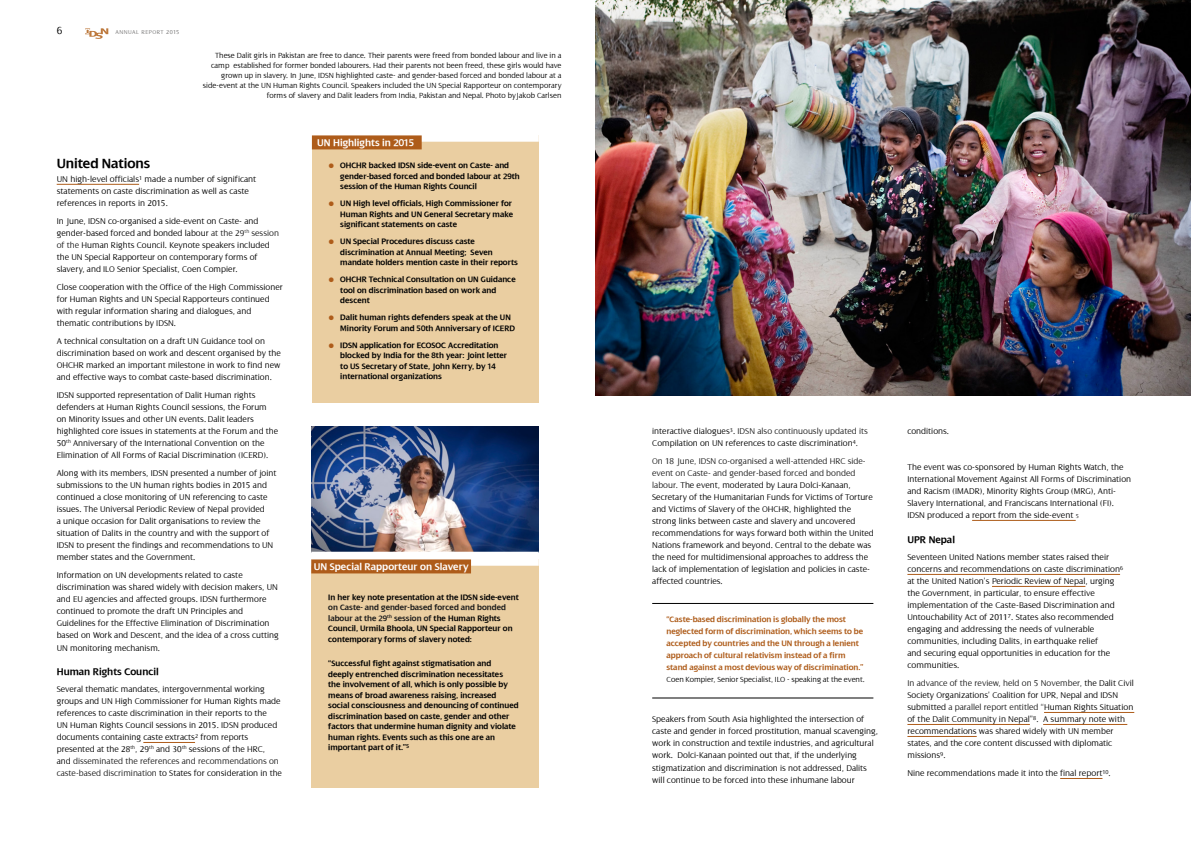
<style>
.page{position:relative;width:1191px;height:842px;background:#fff}
.page>*{position:absolute;margin:0;border:0;box-sizing:border-box;transform-origin:0 0}
.t1{font:600 14.3px "Dialog";color:#000}
.t2{font:300 11px "Dialog";color:#000}
.t3{font:600 10.5px "Dialog";color:#fff}
.t4{font:600 10.5px "Dialog";color:#000}
.t5{font:300 9px/12px "Dialog";color:#000}
.t6{font:600 8.5px/10.5px "Dialog";color:#000}
.t7{font:600 8.5px/12px "Dialog";color:#ae5c1a}
.t8{font:300 8px/10px "Dialog";color:#000;text-align:right}
.t9{font:300 6px "Dialog";letter-spacing:.075em;color:#706f6f}
.s1{color:#1b1b1b}
.s2{color:#ae5c1a}
.s3{font-size:6px;color:#1b1b1b}
</style>
<div class="page">
<svg style="left:85px;top:28px;width:23px;height:11px"></svg>
<img style="left:595px;top:0;width:596px;height:395px">
<img style="left:311px;top:426px;width:227px;height:126px">
<hr style="left:972px;top:520px;width:103px;height:1px;background:#ae5c1a">
<hr style="left:907px;top:574px;width:213px;height:1px;background:#ae5c1a">
<hr style="left:992px;top:586px;width:93px;height:1px;background:#ae5c1a">
<hr style="left:1044px;top:712px;width:90px;height:1px;background:#ae5c1a">
<hr style="left:907px;top:724px;width:123px;height:1px;background:#ae5c1a">
<hr style="left:1043px;top:724px;width:84px;height:1px;background:#ae5c1a">
<hr style="left:907px;top:736px;width:69px;height:1px;background:#ae5c1a">
<hr style="left:1060px;top:778px;width:42px;height:1px;background:#ae5c1a">
<hr style="left:652px;top:603px;width:221px;height:1px;background:#000">
<hr style="left:652px;top:698px;width:221px;height:1px;background:#000">
<hr style="left:57px;top:184px;width:82px;height:1px;background:#ae5c1a">
<hr style="left:143px;top:742px;width:52px;height:1px;background:#ae5c1a">
<div style="left:312px;top:135px;width:227px;height:267px;background:#eacea1"></div>
<div style="left:312px;top:128px;width:227px;height:14px;background:#fff"></div>
<div style="left:312px;top:135px;width:110px;height:14px;background:#ae5c1a"></div>
<div style="left:311px;top:559px;width:228px;height:228px;background:#eacea1"></div>
<div style="left:311px;top:552px;width:228px;height:14px;background:#fff"></div>
<div style="left:311px;top:559px;width:160px;height:14px;background:#ae5c1a"></div>
<p class="t2" style="left:57px;top:25px;width:7px">6</p>
<p class="t9" style="left:116px;top:29px;width:65px">ANNUAL REPORT 2015</p>
<p class="t8" style="left:203px;top:50px;width:360px">These Dalit girls in Pakistan are free to dance. Their parents were freed from bonded labour and live in a camp established for former bonded labourers. Had their parents not been freed, these girls would have grown up in slavery. In June, IDSN highlighted caste- and gender-based forced and bonded labour at a side-event at the UN Human Rights Council. Speakers included the UN Special Rapporteur on contemporary forms of slavery and Dalit leaders from India, Pakistan and Nepal. Photo byJakob Carlsen</p>
<h1 class="t1" style="left:57px;top:156px;width:95px">United Nations</h1>
<p class="t5" style="left:57px;top:173px;width:201px">UN high-level officials<sup>1</sup> made a number of significant statements on caste discrimination as well as caste references in reports in 2015.</p>
<p class="t5" style="left:57px;top:215px;width:224px">In June, IDSN co-organised a side-event on Caste- and gender-based forced and bonded labour <span class="s1">at the 29</span><sup>th</sup> <span class="s1">session of the</span> Human Rights Council. Keynote speakers included the UN Special Rapporteur on contemporary forms of slavery, and ILO Senior Specialist, Coen Compier.</p>
<p class="t5" style="left:57px;top:281px;width:228px">Close cooperation with the Office of the High Commissioner for Human Rights and UN Special Rapporteurs continued with regular information sharing and dialogues, and thematic contributions by IDSN.</p>
<p class="t5" style="left:57px;top:335px;width:226px">A technical consultation on a draft UN Guidance tool on discrimination based on work and descent organised by the OHCHR marked an important milestone in work to find new and effective ways to combat caste-based discrimination.</p>
<p class="t5" style="left:57px;top:390px;width:223px">IDSN supported representation of Dalit Human rights defenders at Human Rights Council sessions, the Forum on Minority Issues and other UN events. Dalit leaders highlighted core issues in statements at the Forum and the 50<sup>th</sup> Anniversary of the International Convention on the Elimination of All Forms of Racial Discrimination (ICERD).</p>
<p class="t5" style="left:57px;top:467px;width:221px">Along with its members, IDSN presented a number of joint submissions to the UN human rights bodies in 2015 and continued a close monitoring of UN referencing to caste issues. The Universal Periodic Review of Nepal provided<br>a unique occasion for Dalit organisations to review the situation of Dalits in the country and with the support of IDSN to present the findings and recommendations to UN member states and the Government.</p>
<p class="t5" style="left:57px;top:570px;width:224px">Information on UN developments related to caste discrimination was shared widely with decision makers, UN and EU agencies and affected groups. IDSN furthermore continued to promote the draft UN Principles and Guidelines for the Effective Elimination of Discrimination based on Work and Descent, and the idea of a cross cutting UN monitoring mechanism.</p>
<p class="t4" style="left:57px;top:666px;width:104px">Human Rights Council</p>
<p class="t5" style="left:57px;top:684px;width:227px">Several thematic mandates, intergovernmental working groups and UN High Commissioner for Human Rights made references to caste discrimination in their reports to the<br>UN Human Rights Council sessions in 2015. IDSN produced documents containing caste extracts<sup>2</sup> from reports presented at the 28<sup>th</sup>, 29<sup>th</sup> and 30<sup>th</sup> sessions of the HRC,<br>and <span class="s1">disseminated the references and recommendations on caste-based discrimination</span> to States for consideration in the</p>
<p class="t3" style="left:317px;top:136px;width:99px">UN Highlights in 2015</p>
<p class="t6" style="left:340px;top:160px;width:181px;text-indent:-11px"><span class="s2">●</span> OHCHR backed IDSN side-event on Caste- and gender-based forced and bonded labour at 29th session of the Human Rights Council</p>
<p class="t6" style="left:340px;top:198px;width:174px;text-align:justify;text-indent:-11px"><span class="s2">●</span> UN High level officials, High Commissioner for Human Rights and UN General Secretary make significant statements on caste</p>
<p class="t6" style="left:340px;top:236px;width:179px;text-indent:-11px"><span class="s2">●</span> UN Special Procedures discuss caste discrimination at Annual Meeting; Seven mandate holders mention caste in their reports</p>
<p class="t6" style="left:340px;top:274px;width:177px;text-indent:-11px"><span class="s2">●</span> OHCHR Technical Consultation on UN Guidance tool on discrimination based on work and descent</p>
<p class="t6" style="left:340px;top:312px;width:176px;text-indent:-11px"><span class="s2">●</span> Dalit human rights defenders speak at the UN<br>Minority Forum and 50th Anniversary of ICERD</p>
<p class="t6" style="left:340px;top:340px;width:168px;text-indent:-11px"><span class="s2">●</span> IDSN application for ECOSOC Accreditation blocked by India for the 8th year: Joint letter to US Secretary of State, John Kerry, by 14 international organizations</p>
<p class="t3" style="left:314px;top:560px;width:156px">UN Special Rapporteur on Slavery</p>
<p class="t6" style="left:328px;top:592px;width:192px">In her key note presentation at the IDSN side-event</p>
<p class="t6" style="left:328px;top:602px;width:186px"><span class="s1">on Caste- and gender-based forced and bonded labour at the 29</span><sup>th</sup> <span class="s1">session of</span> the Human Rights Council, Urmila Bhoola, UN Special Rapporteur on contemporary forms of slavery noted:</p>
<p class="t6" style="left:328px;top:658px;width:192px">“Successful fight against stigmatisation and deeply entrenched discrimination necessitates<br>the involvement of all, which is only possible by means of broad awareness raising, increased social consciousness and denouncing of continued discrimination based on caste, gender and other factors that undermine human dignity and violate human rights. Events such as this one are an important part of it.”<sup>5</sup></p>
<p class="t5" style="left:652px;top:425px;width:217px">interactive dialogues<sup>3</sup>. <span class="s1">IDSN also continuously updated its<br></span>Compilation on UN references to caste discrimination<sup>4</sup><span class="s1">.</span></p>
<p class="t5" style="left:652px;top:455px;width:223px"><span class="s1">On 18 June, IDSN co-organised a well-attended HRC side&shy;event on Caste- and gender-based forced and bonded labour.</span> The event, moderated by Laura Dolci-Kanaan, Secretary of the Humanitarian Funds for Victims of Torture and Victims of Slavery of the OHCHR, highlighted the strong links between caste and slavery and uncovered recommendations for ways forward both within the United Nations framework and beyond. Central to the debate was the need for multidimensional approaches to address the lack of implementation of legislation and policies in caste&shy;affected countries.</p>
<p class="t7" style="left:666px;top:613px;width:198px">“Caste-based discrimination is globally the most neglected form of discrimination, which seems to be accepted by countries and the UN through a lenient approach of cultural relativism instead of a firm stand against a most devious way of discrimination.”</p>
<p class="t8" style="left:666px;top:674px;width:200px">Coen Kompier, Senior Specialist, ILO - speaking at the event.</p>
<p class="t5" style="left:652px;top:714px;width:227px">Speakers from South Asia highlighted the intersection of caste and gender in forced prostitution, manual scavenging, work in construction and textile industries, and agricultural work. Dolci-Kanaan pointed out that, if the underlying stigmatization and discrimination is not addressed, Dalits will continue to be forced into these inhumane labour</p>
<p class="t5" style="left:907px;top:425px;width:43px">conditions.</p>
<p class="t5" style="left:907px;top:461px;width:225px">The event was co-sponsored by Human Rights Watch, the International Movement Against All Forms of Discrimination and Racism (IMADR), Minority Rights Group (MRG), Anti-Slavery International, and Franciscans International (FI).<br>IDSN produced a report from the side-event <span class="s3">5</span></p>
<p class="t4" style="left:907px;top:534px;width:49px">UPR Nepal</p>
<p class="t5" style="left:907px;top:552px;width:217px">Seventeen United Nations member states raised their concerns and recommendations on caste discrimination<sup>6 </sup>at the United Nation’s Periodic Review of Nepal, urging the Government, in particular, to ensure effective implementation of the Caste-Based Discrimination and Untouchability Act of 2011<sup>7</sup>. States also recommended engaging and addressing the needs of vulnerable communities, including Dalits, in earthquake relief<br>and securing equal opportunities in education for the communities.</p>
<p class="t5" style="left:907px;top:678px;width:228px"><span class="s1">In advance of the review, held on 5 November,</span> the Dalit Civil Society Organizations’ Coalition for UPR, Nepal and IDSN submitted <span class="s1">a parallel report entitled “</span>Human Rights Situation of the Dalit Community in Nepal”<sup>8</sup>. A summary note with recommendations was shared widely with UN member states, and the core content discussed with diplomatic missions<sup>9</sup>.</p>
<p class="t5" style="left:907px;top:768px;width:205px">Nine recommendations made it into the final report<sup>10</sup>.</p>
</div>
